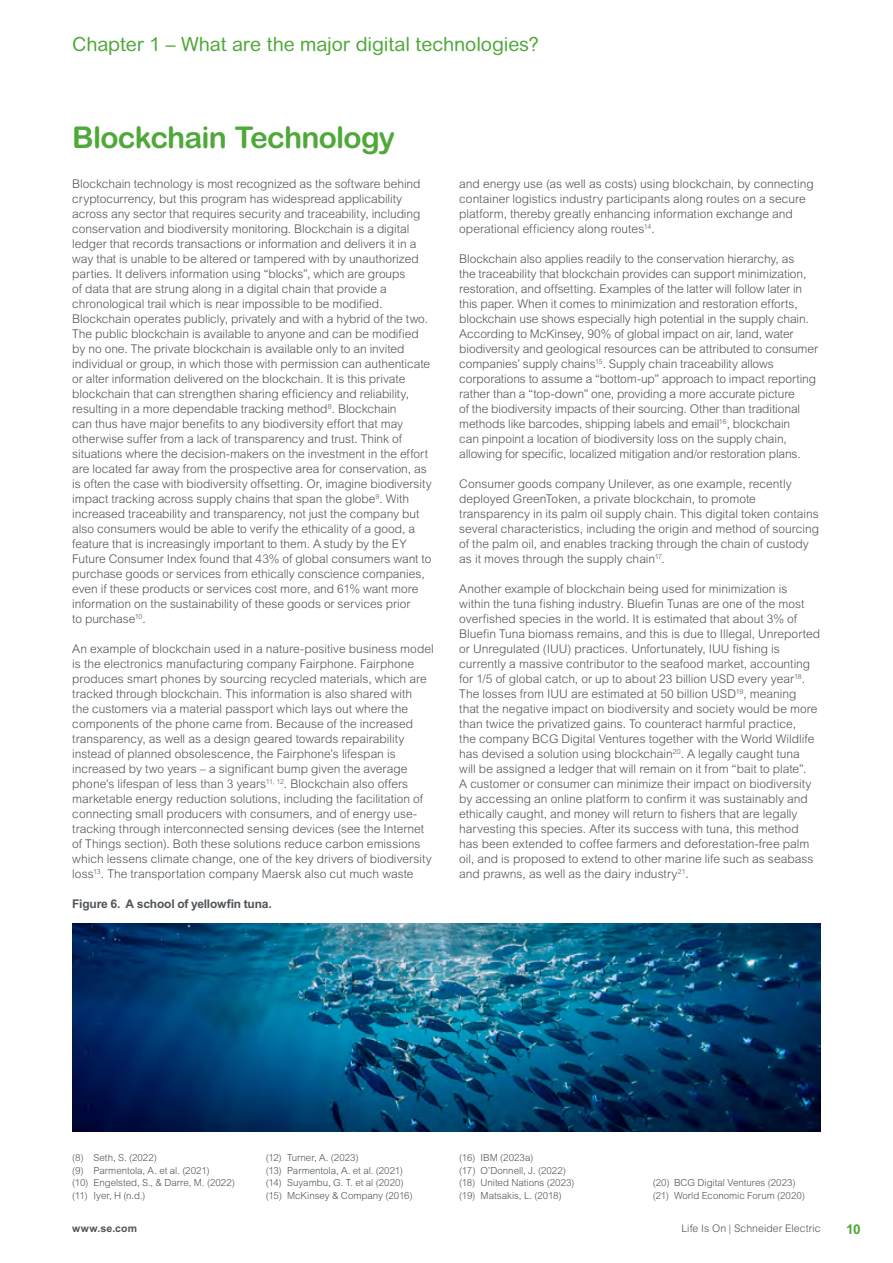
<style>
.page{position:relative;width:893px;height:1263px;background:#fff}
.page>*{position:absolute;margin:0;border:0;box-sizing:border-box;transform-origin:0 0}
.t1{font:700 30px "Arial Rounded MT Pro";letter-spacing:-.025em;color:#4fa839}
.t2{font:19.5px "Arial Rounded MT Pro";letter-spacing:-.005em;color:#4fa839}
.t3{font:700 13.5px "Arial MT Std";color:#4fa839}
.t4{font:300 12px/15px "Arial MT Std";letter-spacing:-.005em;color:#505559}
.t5{font:700 12px "Arial MT Std";letter-spacing:-.015em;color:#505559}
.t6{font:300 10.5px "Arial MT Std";letter-spacing:.005em;color:#505559}
.t7{font:700 10.5px "Arial MT Std";letter-spacing:.015em;color:#505559}
.t8{font:300 9.75px/12.8px "Arial MT Std";color:#505559}
</style>
<div class="page">
<img style="left:72px;top:923px;width:749px;height:209px">
<h2 class="t2" style="left:72px;top:33px;width:468px">Chapter 1 – What are the major digital technologies?</h2>
<h1 class="t1" style="left:72px;top:119px;width:324px">Blockchain Technology</h1>
<p class="t4" style="left:72px;top:177px;width:361px">Blockchain technology is most recognized as the software behind cryptocurrency, but this program has widespread applicability across any sector that requires security and traceability, including conservation and biodiversity monitoring. Blockchain is a digital ledger that records transactions or information and delivers it in a way that is unable to be altered or tampered with by unauthorized parties. It delivers information using “blocks”, which are groups<br>of data that are strung along in a digital chain that provide a chronological trail which is near impossible to be modified.<br>Blockchain operates publicly, privately and with a hybrid of the two.<br>The public blockchain is available to anyone and can be modified by no one. The private blockchain is available only to an invited individual or group, in which those with permission can authenticate or alter information delivered on the blockchain. It is this private blockchain that can strengthen sharing efficiency and reliability, resulting in a more dependable tracking method<sup>8</sup>. Blockchain<br>can thus have major benefits to any biodiversity effort that may otherwise suffer from a lack of transparency and trust. Think of situations where the decision-makers on the investment in the effort are located far away from the prospective area for conservation, as is often the case with biodiversity offsetting. Or, imagine biodiversity impact tracking across supply chains that span the globe<sup>9</sup>. With increased traceability and transparency, not just the company but also consumers would be able to verify the ethicality of a good, a feature that is increasingly important to them. A study by the EY Future Consumer Index found that 43% of global consumers want to purchase goods or services from ethically conscience companies, even if these products or services cost more, and 61% want more information on the sustainability of these goods or services prior<br>to purchase<sup>10</sup>.</p>
<p class="t4" style="left:72px;top:642px;width:363px">An example of blockchain used in a nature-positive business model is the electronics manufacturing company Fairphone. Fairphone produces smart phones by sourcing recycled materials, which are tracked through blockchain. This information is also shared with<br>the customers via a material passport which lays out where the components of the phone came from. Because of the increased transparency, as well as a design geared towards repairability instead of planned obsolescence, the Fairphone’s lifespan is increased by two years – a significant bump given the average phone’s lifespan of less than 3 years<sup>11,</sup> <sup>12</sup>. Blockchain also offers marketable energy reduction solutions, including the facilitation of connecting small producers with consumers, and of energy use&shy;tracking through interconnected sensing devices (see the Internet of Things section). Both these solutions reduce carbon emissions which lessens climate change, one of the key drivers of biodiversity loss<sup>13</sup>. The transportation company Maersk also cut much waste</p>
<p class="t5" style="left:72px;top:897px;width:201px">Figure 6. A school of yellowfin tuna.</p>
<p class="t4" style="left:459px;top:177px;width:356px">and energy use (as well as costs) using blockchain, by connecting container logistics industry participants along routes on a secure platform, thereby greatly enhancing information exchange and operational efficiency along routes<sup>14</sup>.</p>
<p class="t4" style="left:459px;top:252px;width:360px">Blockchain also applies readily to the conservation hierarchy, as<br>the traceability that blockchain provides can support minimization, restoration, and offsetting. Examples of the latter will follow later in this paper. When it comes to minimization and restoration efforts, blockchain use shows especially high potential in the supply chain.<br>According to McKinsey, 90% of global impact on air, land, water biodiversity and geological resources can be attributed to consumer companies’ supply chains<sup>15</sup>. Supply chain traceability allows corporations to assume a “bottom-up” approach to impact reporting rather than a “top-down” one, providing a more accurate picture<br>of the biodiversity impacts of their sourcing. Other than traditional methods like barcodes, shipping labels and email<sup>16</sup>, blockchain<br>can pinpoint a location of biodiversity loss on the supply chain, allowing for specific, localized mitigation and/or restoration plans.</p>
<p class="t4" style="left:459px;top:477px;width:361px">Consumer goods company Unilever, as one example, recently deployed GreenToken, a private blockchain, to promote transparency in its palm oil supply chain. This digital token contains several characteristics, including the origin and method of sourcing of the palm oil, and enables tracking through the chain of custody as it moves through the supply chain<sup>17</sup>.</p>
<p class="t4" style="left:459px;top:582px;width:362px">Another example of blockchain being used for minimization is within the tuna fishing industry. Bluefin Tunas are one of the most overfished species in the world. It is estimated that about 3% of Bluefin Tuna biomass remains, and this is due to Illegal, Unreported or Unregulated (IUU) practices. Unfortunately, IUU fishing is currently a massive contributor to the seafood market, accounting for 1/5 of global catch, or up to about 23 billion USD every year<sup>18</sup>.<br>The losses from IUU are estimated at 50 billion USD<sup>19</sup>, meaning<br>that the negative impact on biodiversity and society would be more than twice the privatized gains. To counteract harmful practice,<br>the company BCG Digital Ventures together with the World Wildlife has devised a solution using blockchain<sup>20</sup>. A legally caught tuna<br>will be assigned a ledger that will remain on it from “bait to plate”.<br>A customer or consumer can minimize their impact on biodiversity by accessing an online platform to confirm it was sustainably and ethically caught, and money will return to fishers that are legally harvesting this species. After its success with tuna, this method has been extended to coffee farmers and deforestation-free palm oil, and is proposed to extend to other marine life such as seabass and prawns, as well as the dairy industry<sup>21</sup>.</p>
<p class="t8" style="left:72px;top:1151px;width:164px">(8) Seth, S. (2022)<br>(9) Parmentola, A. et al. (2021)<br>(10) Engelsted, S., &amp; Darre, M. (2022) (11) Iyer, H (n.d.)</p>
<p class="t8" style="left:266px;top:1151px;width:148px">(12) Turner, A. (2023)<br>(13) Parmentola, A. et al. (2021) (14) Suyambu, G. T. et al (2020) (15) McKinsey &amp; Company (2016)</p>
<p class="t8" style="left:459px;top:1151px;width:117px">(16) IBM (2023a)<br>(17) O’Donnell, J. (2022) (18) United Nations (2023) (19) Matsakis, L. (2018)</p>
<p class="t8" style="left:653px;top:1177px;width:154px">(20) BCG Digital Ventures (2023) (21) World Economic Forum (2020)</p>
<p class="t7" style="left:72px;top:1222px;width:66px">www.se.com</p>
<p class="t6" style="left:681px;top:1222px;width:141px">Life Is On | Schneider Electric</p>
<p class="t3" style="left:846px;top:1222px;width:16px">10</p>
</div>
